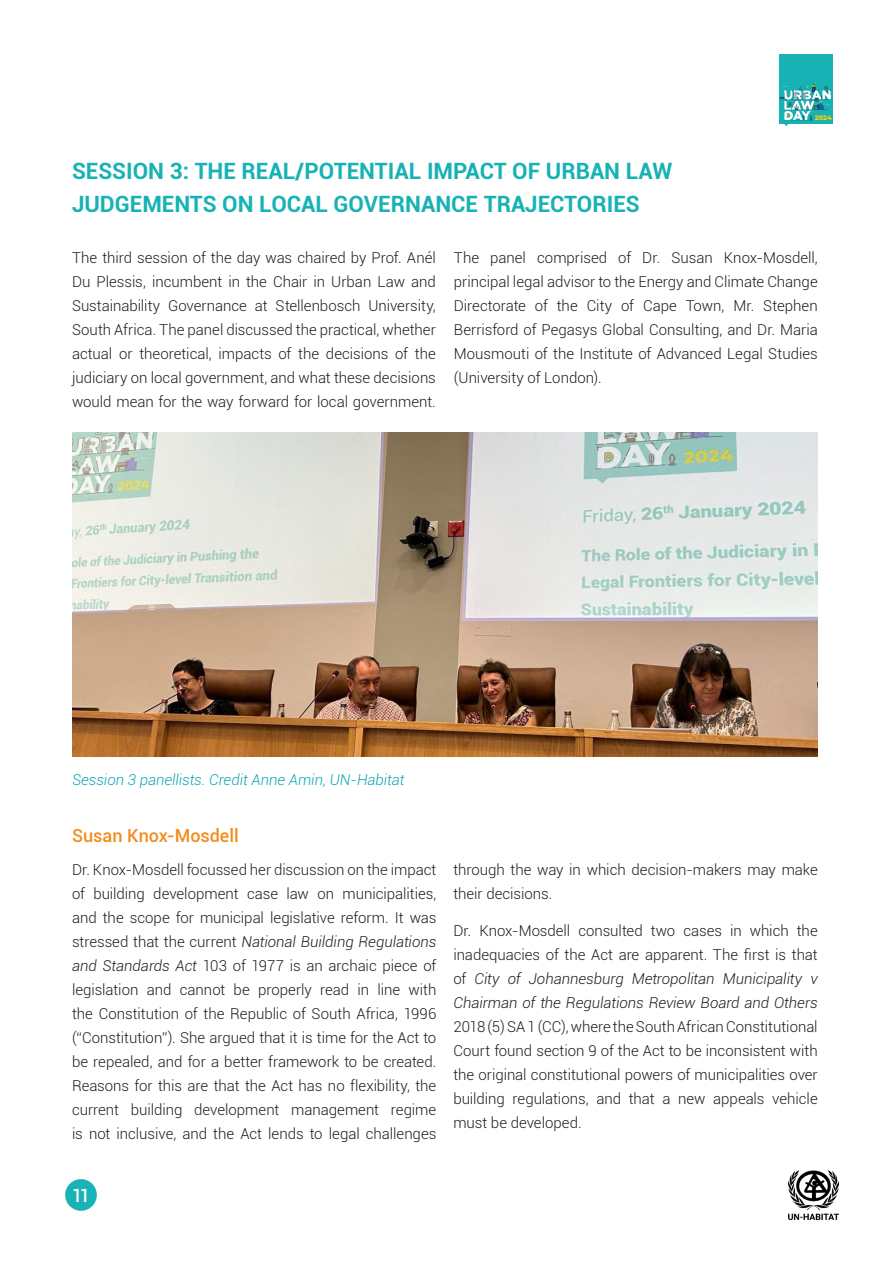
<style>
.page{position:relative;width:893px;height:1263px;background:#fff}
.page>*{position:absolute;margin:0;border:0;box-sizing:border-box;transform-origin:0 0}
.t1{font:700 22.5px/33px "Roboto";color:#17b2b4}
.Sub-Title{font:500 18px "Roboto";color:#f28d1e}
.t2{font:500 18px "Roboto";color:#fff}
.t3{font:300 15px/24px "Roboto";color:#1d1d1b;text-align:justify}
.t4{font:italic 300 15px "Roboto";color:#0da6b5}
.t5{font:800 6.6px "Montserrat";color:#ffcf01}
.s1{font-style:italic}
</style>
<div class="page">
<div style="left:65px;top:1179px;width:32px;height:32px;background:#19b3b5;border-radius:50%"></div>
<img style="left:788px;top:1170px;width:51px;height:50px">
<div style="left:779px;top:54px;width:54px;height:70px;background:#17b2b4"></div>
<svg style="left:779px;top:83px;width:53px;height:43px"></svg>
<img style="left:72px;top:432px;width:746px;height:324px">
<p class="t1" style="left:72px;top:153px;width:602px">SESSION 3: THE REAL/POTENTIAL IMPACT OF URBAN LAW<br>JUDGEMENTS ON LOCAL GOVERNANCE TRAJECTORIES</p>
<p class="t5" style="left:815px;top:113px;width:19px">2024</p>
<p class="t3" style="left:72px;top:245px;width:365px">The third session of the day was chaired by Prof. Anél Du Plessis, incumbent in the Chair in Urban Law and Sustainability Governance at Stellenbosch University, South Africa. The panel discussed the practical, whether actual or theoretical, impacts of the decisions of the judiciary on local government, and what these decisions would mean for the way forward for local government.</p>
<p class="t3" style="left:454px;top:245px;width:365px">The panel comprised of Dr. Susan Knox-Mosdell, principal legal advisor to the Energy and Climate Change Directorate of the City of Cape Town, Mr. Stephen Berrisford of Pegasys Global Consulting, and Dr. Maria Mousmouti of the Institute of Advanced Legal Studies (University of London).</p>
<p class="t4" style="left:72px;top:770px;width:334px">Session 3 panellists. Credit Anne Amin, UN-Habitat</p>
<p class="Sub-Title" style="left:72px;top:822px;width:168px">Susan Knox-Mosdell</p>
<p class="t3" style="left:72px;top:857px;width:366px;text-align:left">Dr. Knox-Mosdell focussed her discussion on the impact of building development case law on municipalities, and the scope for municipal legislative reform. It was stressed that the current <span class="s1">National Building Regulations and Standards Act</span> 103 of 1977 is an archaic piece of legislation and cannot be properly read in line with the Constitution of the Republic of South Africa, 1996 (“Constitution”). She argued that it is time for the Act to be repealed, and for a better framework to be created.<br>Reasons for this are that the Act has no flexibility, the current building development management regime is not inclusive, and the Act lends to legal challenges</p>
<p class="t3" style="left:453px;top:857px;width:366px">through the way in which decision-makers may make their decisions.</p>
<p class="t3" style="left:453px;top:918px;width:366px">Dr. Knox-Mosdell consulted two cases in which the inadequacies of the Act are apparent. The first is that of <span class="s1">City of Johannesburg Metropolitan Municipality v Chairman of the Regulations Review Board and Others </span>2018 (5) SA 1 (CC), where the South African Constitutional Court found section 9 of the Act to be inconsistent with the original constitutional powers of municipalities over building regulations, and that a new appeals vehicle must be developed.</p>
<p class="t2" style="left:72px;top:1182px;width:19px">11</p>
</div>
